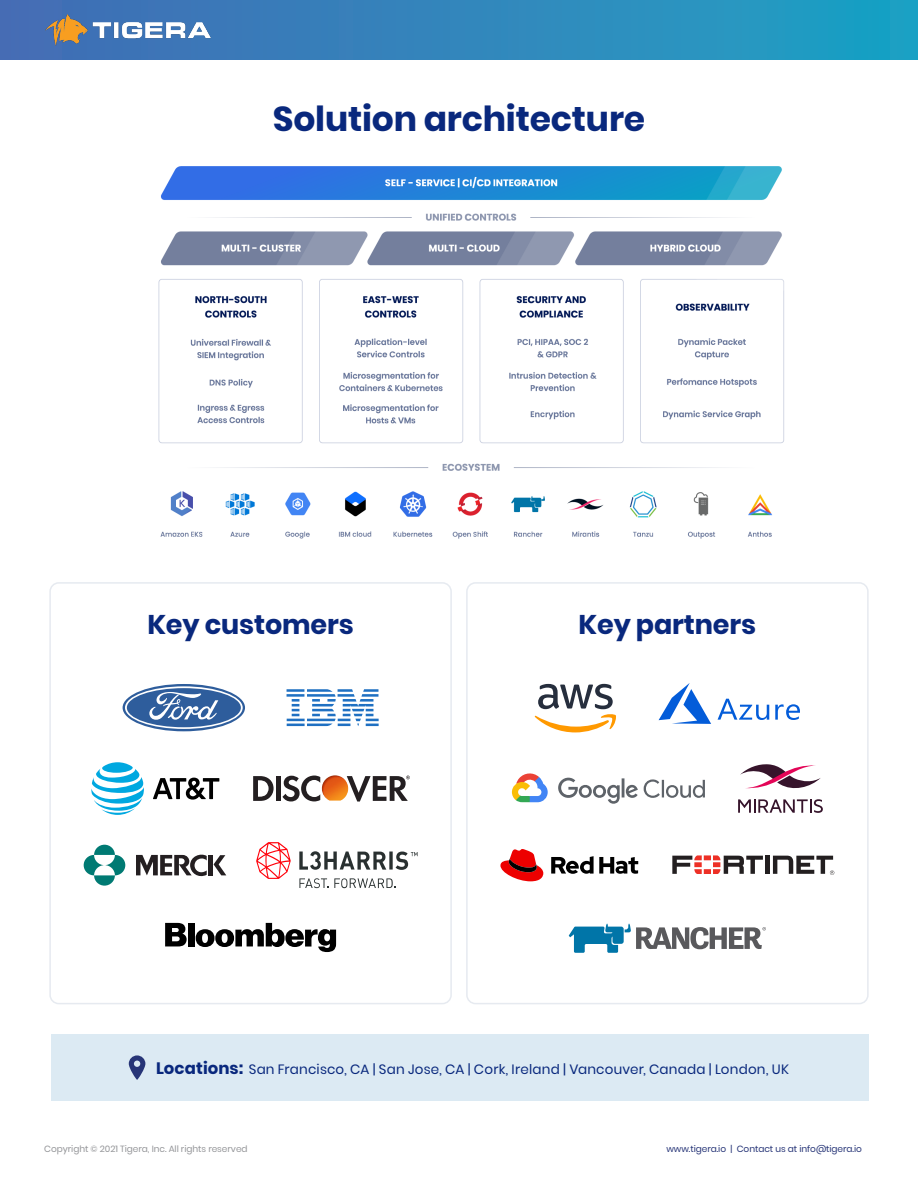
<style>
.page{position:relative;width:918px;height:1188px;background:#fff}
.page>*{position:absolute;margin:0;border:0;box-sizing:border-box;transform-origin:0 0}
.Paragraph_Style_2{font:700 34.5px "Poppins";letter-spacing:-.005em;color:#09287d}
.Paragraph_Style_2-2{font:700 27px "Poppins";letter-spacing:-.005em;color:#09287d}
.Paragraph_Style_2-3{font:13.5px "Poppins";letter-spacing:.015em;color:#09287d}
.t1{font:9px "Poppins";letter-spacing:-.005em;color:#959699}
.t2{font:9px "Poppins";letter-spacing:-.005em;color:#273577}
.s1{font-weight:700;font-size:16.5px}
</style>
<div class="page">
<div style="left:0;top:0;width:918px;height:60px;background:linear-gradient(to right,#456bb4,#1da1c4)"></div>
<img style="left:45px;top:14px;width:165px;height:32px">
<img style="left:158px;top:166px;width:626px;height:373px">
<div style="left:49px;top:582px;width:403px;height:422px;border:2px solid #e6eaf0;border-radius:9px"></div>
<div style="left:466px;top:582px;width:403px;height:422px;border:2px solid #e6eaf0;border-radius:9px"></div>
<svg style="left:256px;top:842px;width:35px;height:37px"></svg>
<svg style="left:299px;top:878px;width:96px;height:10px"></svg>
<svg style="left:299px;top:851px;width:119px;height:19px"></svg>
<hr style="left:209px;top:855px;width:4px;height:20px;background:#241f21">
<svg style="left:214px;top:855px;width:12px;height:20px"></svg>
<svg style="left:136px;top:854px;width:71px;height:23px"></svg>
<svg style="left:84px;top:845px;width:41px;height:41px"></svg>
<svg style="left:165px;top:923px;width:22px;height:23px"></svg>
<div style="left:188px;top:923px;width:6px;height:24px;background:#000"></div>
<svg style="left:196px;top:923px;width:140px;height:29px"></svg>
<svg style="left:287px;top:689px;width:92px;height:37px"></svg>
<svg style="left:123px;top:684px;width:122px;height:47px"></svg>
<svg style="left:125px;top:686px;width:118px;height:43px"></svg>
<div style="left:127px;top:688px;width:114px;height:39px;background:#2e5d9c;border-radius:50%"></div>
<svg style="left:149px;top:692px;width:69px;height:28px"></svg>
<svg style="left:500px;top:849px;width:43px;height:32px"></svg>
<svg style="left:551px;top:856px;width:87px;height:18px"></svg>
<div style="left:765px;top:856px;width:5px;height:18px;background:#231f20"></div>
<svg style="left:672px;top:855px;width:91px;height:19px"></svg>
<svg style="left:773px;top:856px;width:61px;height:19px"></svg>
<svg style="left:569px;top:924px;width:197px;height:29px"></svg>
<svg style="left:534px;top:684px;width:82px;height:48px"></svg>
<svg style="left:659px;top:683px;width:52px;height:41px"></svg>
<svg style="left:718px;top:699px;width:82px;height:21px"></svg>
<svg style="left:738px;top:799px;width:85px;height:14px"></svg>
<svg style="left:740px;top:764px;width:81px;height:25px"></svg>
<svg style="left:512px;top:773px;width:36px;height:29px"></svg>
<svg style="left:558px;top:778px;width:147px;height:26px"></svg>
<svg style="left:153px;top:778px;width:66px;height:22px"></svg>
<svg style="left:91px;top:762px;width:53px;height:53px"></svg>
<svg style="left:253px;top:776px;width:21px;height:25px"></svg>
<div style="left:276px;top:776px;width:5px;height:25px;background:#241f21"></div>
<svg style="left:282px;top:776px;width:38px;height:25px"></svg>
<svg style="left:348px;top:776px;width:62px;height:26px"></svg>
<img style="left:322px;top:775px;width:26px;height:26px">
<div style="left:51px;top:1034px;width:818px;height:67px;background:#dceaf3"></div>
<svg style="left:129px;top:1055px;width:16px;height:25px"></svg>
<p class="Paragraph_Style_2" style="left:273px;top:99px;width:374px">Solution architecture</p>
<p class="Paragraph_Style_2-2" style="left:147px;top:609px;width:208px">Key customers</p>
<p class="Paragraph_Style_2-2" style="left:579px;top:609px;width:179px">Key partners</p>
<p class="Paragraph_Style_2-3" style="left:156px;top:1061px;width:634px"><span class="s1">Locations:</span> San Francisco, CA | San Jose, CA | Cork, Ireland | Vancouver, Canada | London, UK</p>
<p class="t1" style="left:44px;top:1144px;width:205px">Copyright © 2021 Tigera, Inc. All rights reserved</p>
<p class="t2" style="left:666px;top:1144px;width:197px">www.tigera.io | Contact us at info@tigera.io</p>
</div>
